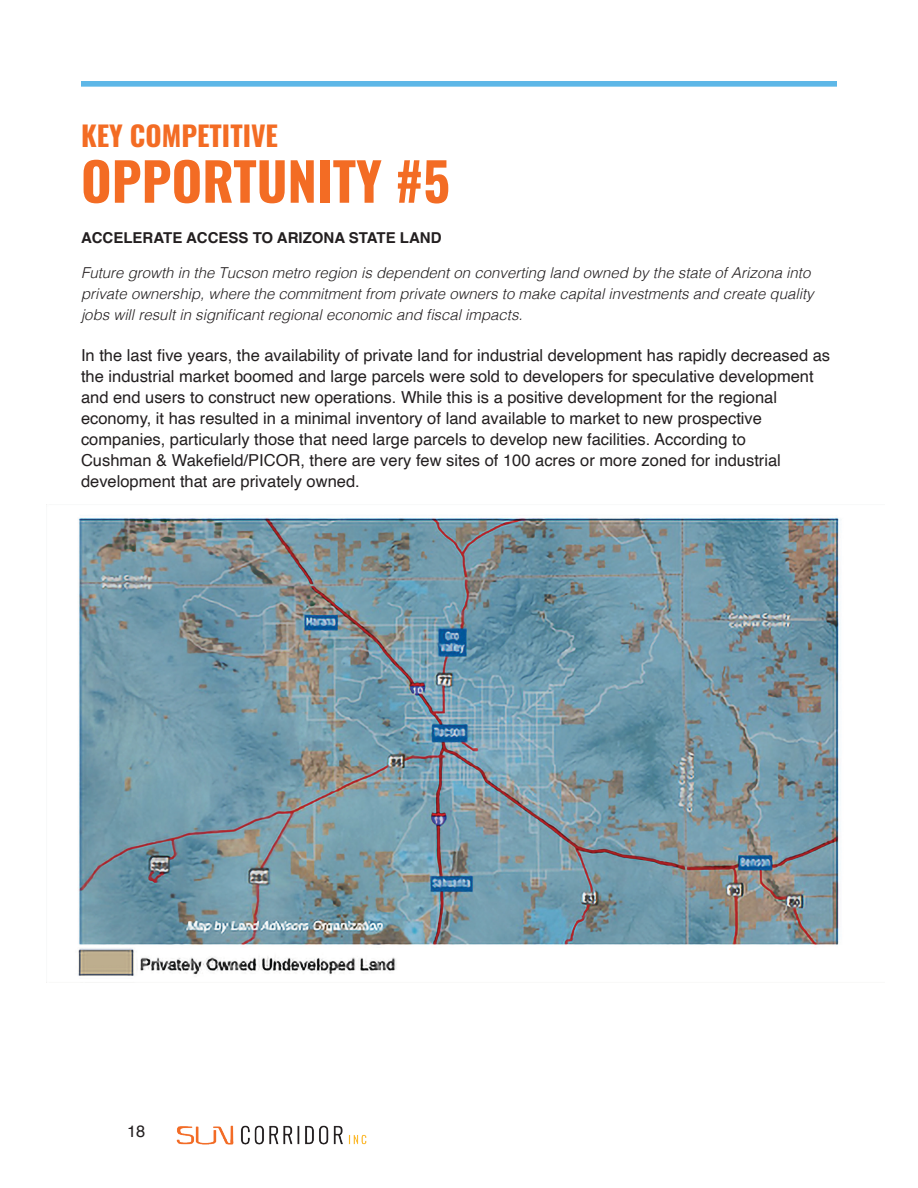
<style>
.page{position:relative;width:918px;height:1188px;background:#fff}
.page>*{position:absolute;margin:0;border:0;box-sizing:border-box;transform-origin:0 0}
.t1{font:700 52.5px "Oswald";color:#f36c24}
.t2{font:700 27.75px "Oswald";color:#f36c24}
.t3{font:16.5px/21px "Helvetica";color:#231f20}
.t4{font:italic 300 15px/21px "Helvetica";color:#231f20}
.t5{font:700 15px "Helvetica";color:#231f20}
</style>
<div class="page">
<img style="left:176px;top:1125px;width:191px;height:20px">
<img style="left:46px;top:518px;width:795px;height:465px">
<div style="left:81px;top:81px;width:756px;height:6px;background:#5db7e7"></div>
<h2 class="t2" style="left:81px;top:121px;width:199px">KEY COMPETITIVE</h2>
<h1 class="t1" style="left:81px;top:154px;width:371px">OPPORTUNITY #5</h1>
<p class="t5" style="left:81px;top:229px;width:362px">ACCELERATE ACCESS TO ARIZONA STATE LAND</p>
<p class="t4" style="left:81px;top:261px;width:734px">Future growth in the Tucson metro region is dependent on converting land owned by the state of Arizona into private ownership, where the commitment from private owners to make capital investments and create quality jobs will result in significant regional economic and fiscal impacts.</p>
<p class="t3" style="left:81px;top:345px;width:751px">In the last five years, the availability of private land for industrial development has rapidly decreased as the industrial market boomed and large parcels were sold to developers for speculative development and end users to construct new operations. While this is a positive development for the regional economy, it has resulted in a minimal inventory of land available to market to new prospective companies, particularly those that need large parcels to develop new facilities. According to<br>Cushman &amp; Wakefield/PICOR, there are very few sites of 100 acres or more zoned for industrial development that are privately owned.</p>
<p class="t3" style="left:127px;top:1121px;width:20px">18</p>
</div>
